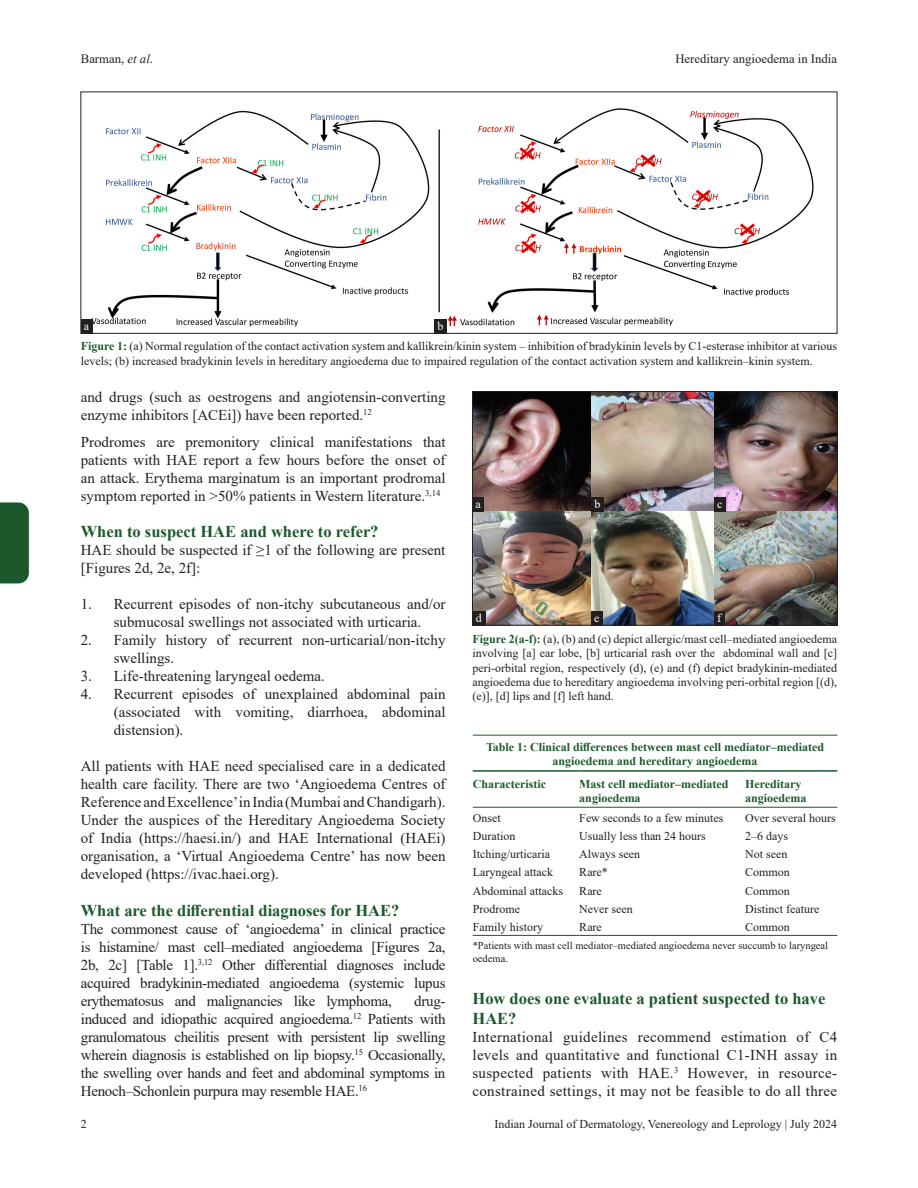
<style>
.page{position:relative;width:918px;height:1188px;background:#fff}
.page>*{position:absolute;margin:0;border:0;box-sizing:border-box;transform-origin:0 0}
.Head-A{font:700 16.5px/19.8px "Times New Roman";color:#1b592c}
.para_last{font:15px/18px "Times New Roman";color:#231f20;text-align:justify}
.para_first_last{font:15px/18px "Times New Roman";letter-spacing:-.02em;color:#231f20;text-align:justify}
.para_first{font:15px/18px "Times New Roman";color:#231f20}
.listtext_1_Arabic_la{font:15px/18px "Times New Roman";color:#231f20;text-align:justify}
.listtext_1_Arabic_fi{font:15px/18px "Times New Roman";color:#231f20;text-align:center}
.listtext_1_Arabic_mi{font:15px/18px "Times New Roman";color:#231f20}
.para{font:15px/18px "Times New Roman";color:#231f20}
.t1{font:12.75px "Times New Roman";color:#231f20}
.float_figure_figure{font:12px/14.4px "Times New Roman";color:#231f20}
.table_body{font:12px "Times New Roman";color:#231f20}
.table_title{font:700 12px/14.4px "Times New Roman";color:#1b592c;text-align:center}
.table_head{font:700 12px/14.4px "Times New Roman";color:#1b592c}
.Figure_label{font:12px "Times New Roman";color:#fff}
.table_footnote{font:10.5px/12.6px "Times New Roman";color:#231f20}
.s1{font-style:italic}
.s2{font-weight:700;color:#1b592c}
</style>
<div class="page">
<div style="left:0;top:502px;width:29px;height:81px;background:#1b592c"></div>
<img style="left:91px;top:108px;width:723px;height:219px">
<hr style="left:473px;top:735px;width:364px;height:1px;background:#1b592c">
<hr style="left:473px;top:770px;width:106px;height:2px;background:#1b592c">
<hr style="left:579px;top:770px;width:166px;height:2px;background:#1b592c">
<hr style="left:745px;top:770px;width:92px;height:2px;background:#1b592c">
<hr style="left:473px;top:807px;width:106px;height:1px;background:#1b592c">
<hr style="left:579px;top:807px;width:166px;height:1px;background:#1b592c">
<hr style="left:745px;top:807px;width:92px;height:1px;background:#1b592c">
<hr style="left:473px;top:935px;width:106px;height:1px;background:#1b592c">
<hr style="left:579px;top:935px;width:166px;height:1px;background:#1b592c">
<hr style="left:745px;top:935px;width:92px;height:1px;background:#1b592c">
<img style="left:474px;top:393px;width:362px;height:231px">
<div style="left:472px;top:497px;width:12px;height:14px;background:#231f20"></div>
<div style="left:473px;top:611px;width:12px;height:14px;background:#231f20"></div>
<div style="left:591px;top:611px;width:12px;height:14px;background:#231f20"></div>
<div style="left:714px;top:611px;width:11px;height:14px;background:#231f20"></div>
<div style="left:591px;top:497px;width:13px;height:14px;background:#231f20"></div>
<div style="left:714px;top:497px;width:12px;height:14px;background:#231f20"></div>
<div style="left:472px;top:391px;width:366px;height:235px;border:1px solid #231f20"></div>
<div style="left:81px;top:319px;width:12px;height:14px;background:#231f20"></div>
<div style="left:434px;top:319px;width:13px;height:14px;background:#231f20"></div>
<p class="t1" style="left:81px;top:50px;width:74px">Barman, <span class="s1">et al</span>.</p>
<p class="t1" style="left:675px;top:50px;width:163px">Hereditary angioedema in India</p>
<p class="Figure_label" style="left:84px;top:318px;width:7px">a</p>
<p class="Figure_label" style="left:437px;top:318px;width:7px">b</p>
<p class="float_figure_figure" style="left:81px;top:339px;width:758px"><span class="s2">Figure 1:</span> (a) Normal regulation of the contact activation system and kallikrein/kinin system – inhibition of bradykinin levels by C1-esterase inhibitor at various levels; (b) increased bradykinin levels in hereditary angioedema due to impaired regulation of the contact activation system and kallikrein–kinin system.</p>
<p class="para" style="left:81px;top:388px;width:366px">and drugs (such as oestrogens and angiotensin-converting enzyme inhibitors [ACEi]) have been reported.<sup>12</sup></p>
<p class="para_last" style="left:81px;top:433px;width:366px">Prodromes are premonitory clinical manifestations that patients with HAE report a few hours before the onset of an attack. Erythema marginatum is an important prodromal symptom reported in &gt;50% patients in Western literature.<sup>3,14</sup></p>
<p class="Head-A" style="left:81px;top:522px;width:299px">When to suspect HAE and where to refer?</p>
<p class="para_first" style="left:81px;top:541px;width:366px">HAE should be suspected if ≥1 of the following are present [Figures 2d, 2e, 2f]:</p>
<p class="listtext_1_Arabic_fi" style="left:81px;top:595px;width:366px">1. Recurrent episodes of non-itchy subcutaneous and/or submucosal swellings not associated with urticaria.</p>
<p class="listtext_1_Arabic_mi" style="left:114px;top:631px;width:333px;text-indent:-33px">2. Family history of recurrent non-urticarial/non-itchy swellings.</p>
<p class="listtext_1_Arabic_mi" style="left:81px;top:667px;width:246px">3. Life-threatening laryngeal oedema.</p>
<p class="listtext_1_Arabic_la" style="left:114px;top:685px;width:333px;text-indent:-33px">4. Recurrent episodes of unexplained abdominal pain (associated with vomiting, diarrhoea, abdominal distension).</p>
<p class="para_last" style="left:81px;top:757px;width:366px">All patients with HAE need specialised care in a dedicated health care facility. There are two ‘Angioedema Centres of Reference and Excellence’ in India (Mumbai and Chandigarh).<br>Under the auspices of the Hereditary Angioedema Society of India (https://haesi.in/) and HAE International (HAEi) organisation, a ‘Virtual Angioedema Centre’ has now been developed (https://ivac.haei.org).</p>
<p class="Head-A" style="left:81px;top:900px;width:320px">What are the differential diagnoses for HAE?</p>
<p class="para_first_last" style="left:81px;top:919px;width:366px">The commonest cause of ‘angioedema’ in clinical practice is histamine/ mast cell–mediated angioedema [Figures 2a, 2b, 2c] [Table 1].<sup>3,12</sup> Other differential diagnoses include acquired bradykinin-mediated angioedema (systemic lupus erythematosus and malignancies like lymphoma,</p>
<p class="Figure_label" style="left:594px;top:496px;width:7px">b</p>
<p class="Figure_label" style="left:717px;top:496px;width:7px">c</p>
<p class="Figure_label" style="left:475px;top:496px;width:7px">a</p>
<p class="Figure_label" style="left:476px;top:610px;width:7px">d</p>
<p class="Figure_label" style="left:594px;top:610px;width:7px">e</p>
<p class="Figure_label" style="left:717px;top:610px;width:5px">f</p>
<p class="float_figure_figure" style="left:473px;top:631px;width:366px;text-align:justify"><span class="s2">Figure 2(a-f):</span> (a), (b) and (c) depict allergic/mast cell–mediated angioedema involving [a] ear lobe, [b] urticarial rash over the abdominal wall and [c] peri-orbital region, respectively (d), (e) and (f) depict bradykinin-mediated angioedema due to hereditary angioedema involving peri-orbital region [(d), (e)], [d] lips and [f] left hand.</p>
<p class="table_title" style="left:486px;top:739px;width:339px">Table 1: Clinical differences between mast cell mediator–mediated angioedema and hereditary angioedema</p>
<p class="table_head" style="left:473px;top:776px;width:75px">Characteristic</p>
<p class="table_head" style="left:579px;top:776px;width:151px">Mast cell mediator–mediated angioedema</p>
<p class="table_head" style="left:745px;top:776px;width:63px">Hereditary angioedema</p>
<p class="table_body" style="left:473px;top:810px;width:29px">Onset</p>
<p class="table_body" style="left:579px;top:810px;width:146px">Few seconds to a few minutes</p>
<p class="table_body" style="left:745px;top:810px;width:92px">Over several hours</p>
<p class="table_body" style="left:473px;top:828px;width:44px">Duration</p>
<p class="table_body" style="left:579px;top:828px;width:128px">Usually less than 24 hours</p>
<p class="table_body" style="left:745px;top:828px;width:44px">2–6 days</p>
<p class="table_body" style="left:473px;top:846px;width:79px">Itching/urticaria</p>
<p class="table_body" style="left:579px;top:846px;width:62px">Always seen</p>
<p class="table_body" style="left:745px;top:846px;width:44px">Not seen</p>
<p class="table_body" style="left:473px;top:864px;width:82px">Laryngeal attack</p>
<p class="table_body" style="left:579px;top:864px;width:30px">Rare*</p>
<p class="table_body" style="left:745px;top:864px;width:46px">Common</p>
<p class="table_body" style="left:473px;top:882px;width:92px">Abdominal attacks</p>
<p class="table_body" style="left:579px;top:882px;width:24px">Rare</p>
<p class="table_body" style="left:745px;top:882px;width:46px">Common</p>
<p class="table_body" style="left:473px;top:900px;width:49px">Prodrome</p>
<p class="table_body" style="left:579px;top:900px;width:55px">Never seen</p>
<p class="table_body" style="left:745px;top:900px;width:76px">Distinct feature</p>
<p class="table_body" style="left:473px;top:918px;width:72px">Family history</p>
<p class="table_body" style="left:579px;top:918px;width:24px">Rare</p>
<p class="table_body" style="left:745px;top:918px;width:46px">Common</p>
<p class="table_footnote" style="left:473px;top:939px;width:357px">*Patients with mast cell mediator–mediated angioedema never succumb to laryngeal oedema.</p>
<p class="para_first_last" style="left:81px;top:991px;width:366px;text-indent:333px">drug&shy;induced and idiopathic acquired angioedema.<sup>12</sup> Patients with granulomatous cheilitis present with persistent lip swelling wherein diagnosis is established on lip biopsy.<sup>15</sup> Occasionally, the swelling over hands and feet and abdominal symptoms in Henoch–Schonlein purpura may resemble HAE.<sup>16</sup></p>
<p class="Head-A" style="left:472px;top:988px;width:354px">How does one evaluate a patient suspected to have<br>HAE?</p>
<p class="para_first" style="left:472px;top:1027px;width:366px;text-align:justify">International guidelines recommend estimation of C4 levels and quantitative and functional C1-INH assay in suspected patients with HAE.<sup>3</sup> However, in resource&shy;constrained settings, it may not be feasible to do all three</p>
<p class="float_figure_figure" style="left:81px;top:1117px;width:7px">2</p>
<p class="float_figure_figure" style="left:495px;top:1117px;width:344px">Indian Journal of Dermatology, Venereology and Leprology | July 2024</p>
</div>
